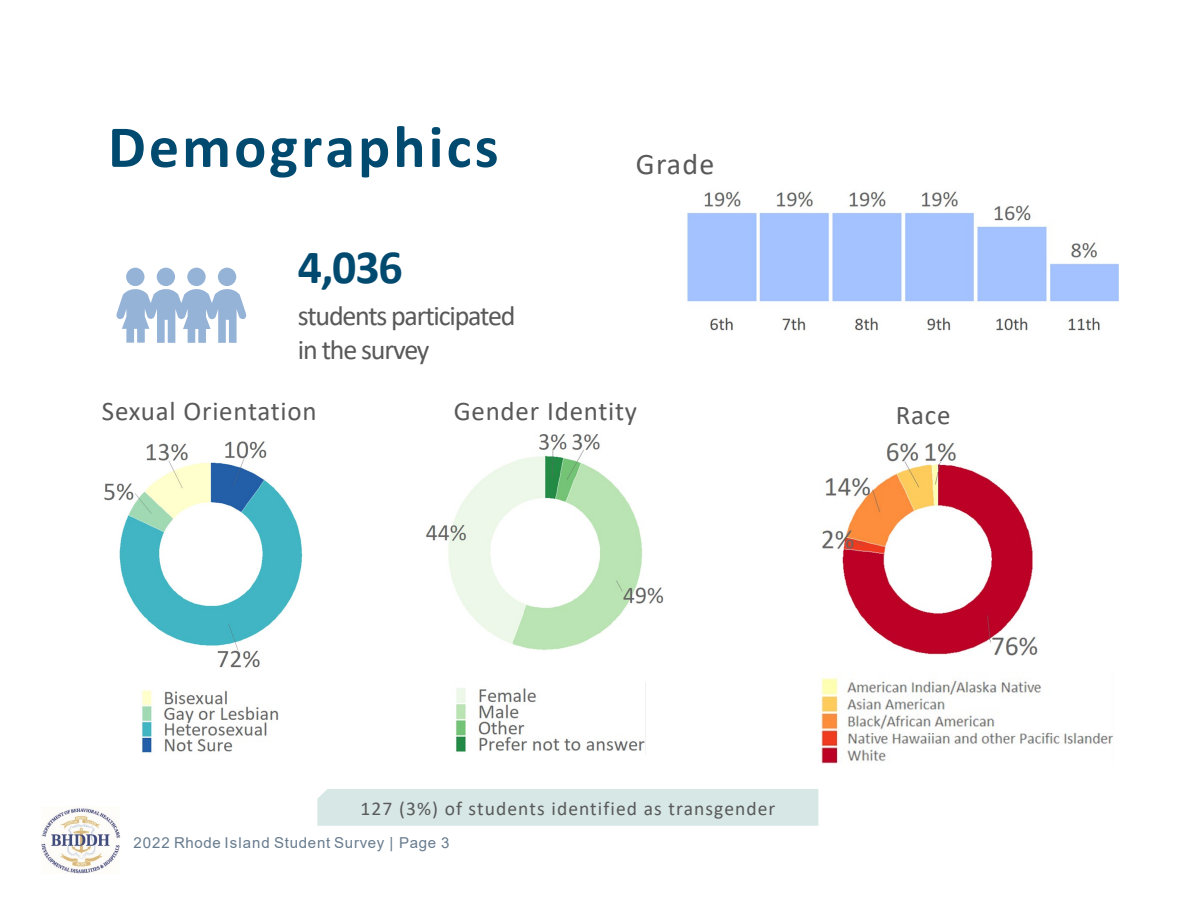
<style>
.page{position:relative;width:1200px;height:900px;background:#fff}
.page>*{position:absolute;margin:0;border:0;box-sizing:border-box;transform-origin:0 0}
.t1{font:700 60px "Calibri";letter-spacing:.05em;color:#00496f}
.t2{font:700 48px "Calibri";color:#00496f}
.t3{font:30px "Calibri";letter-spacing:.04em;color:#595959}
.t4{font:28.05px/33.6px "Calibri";letter-spacing:-.045em;color:#595959}
.t5{font:27px "Calibri";letter-spacing:.025em;color:#595959}
.t6{font:19.5px "Calibri";letter-spacing:.055em;color:#595959}
.t7{font:15px "Arial";letter-spacing:.045em;color:#677b8e}
</style>
<div class="page">
<div style="left:317px;top:789px;width:501px;height:37px;background:#d6e7e6"></div>
<div style="left:218px;top:268px;width:18px;height:18px;background:#95b3d7;border-radius:50%"></div>
<svg style="left:116px;top:289px;width:131px;height:54px"></svg>
<div style="left:126px;top:268px;width:18px;height:18px;background:#95b3d7;border-radius:50%"></div>
<div style="left:187px;top:268px;width:19px;height:18px;background:#95b3d7;border-radius:50%"></div>
<div style="left:157px;top:268px;width:18px;height:18px;background:#95b3d7;border-radius:50%"></div>
<img style="left:687px;top:191px;width:432px;height:140px">
<img style="left:141px;top:690px;width:138px;height:63px">
<img style="left:455px;top:682px;width:191px;height:72px">
<img style="left:820px;top:677px;width:294px;height:87px">
<img style="left:104px;top:441px;width:199px;height:226px">
<img style="left:425px;top:434px;width:238px;height:216px">
<img style="left:822px;top:442px;width:216px;height:214px">
<img style="left:42px;top:807px;width:79px;height:66px">
<h2 class="t1" style="left:108px;top:105px;width:392px">Demographics</h2>
<p class="t3" style="left:636px;top:143px;width:80px">Grade</p>
<p class="t2" style="left:298px;top:233px;width:106px">4,036</p>
<p class="t4" style="left:298px;top:298px;width:219px">students participated in the survey</p>
<p class="t5" style="left:102px;top:393px;width:216px">Sexual Orientation</p>
<p class="t5" style="left:454px;top:393px;width:185px">Gender Identity</p>
<p class="t5" style="left:896px;top:396px;width:56px">Race</p>
<p class="t6" style="left:361px;top:795px;width:416px">127 (3%) of students identified as transgender</p>
<p class="t7" style="left:134px;top:833px;width:318px">2022 Rhode Island Student Survey | Page 3</p>
</div>
